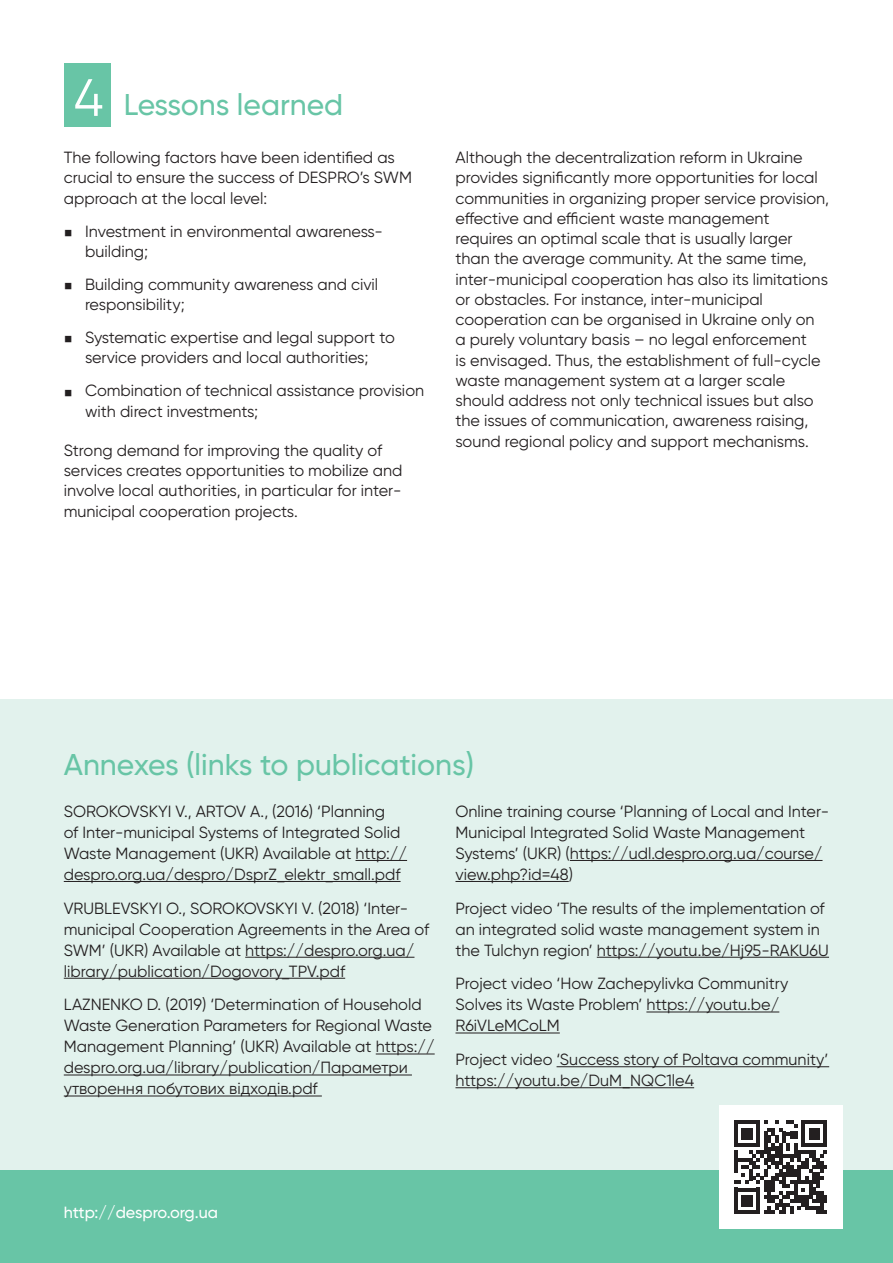
<style>
.page{position:relative;width:893px;height:1263px;background:#fff}
.page>*{position:absolute;margin:0;border:0;box-sizing:border-box;transform-origin:0 0}
.t1{font:52.5px "Gilroy";color:#fff}
.t2{font:500 30px "Gilroy";color:#68c5a6}
.t3{font:16.2px/20.2px "Gilroy";color:#231f20}
.t4{font:500 16.2px "Gilroy";color:#fff}
</style>
<div class="page">
<div style="left:0;top:699px;width:893px;height:500px;background:#e2f2ed"></div>
<div style="left:0;top:1170px;width:893px;height:93px;background:#68c5a6"></div>
<div style="left:719px;top:1105px;width:123px;height:124px;background:#fff"></div>
<svg style="left:734px;top:1120px;width:93px;height:94px"></svg>
<hr style="left:355px;top:860px;width:52px;height:1px;background:#231f20">
<hr style="left:64px;top:881px;width:337px;height:1px;background:#231f20">
<hr style="left:245px;top:957px;width:169px;height:1px;background:#231f20">
<hr style="left:64px;top:978px;width:281px;height:1px;background:#231f20">
<hr style="left:376px;top:1053px;width:59px;height:1px;background:#231f20">
<hr style="left:64px;top:1074px;width:348px;height:1px;background:#231f20">
<hr style="left:64px;top:1095px;width:258px;height:1px;background:#231f20">
<hr style="left:570px;top:860px;width:252px;height:1px;background:#231f20">
<hr style="left:455px;top:881px;width:114px;height:1px;background:#231f20">
<hr style="left:597px;top:957px;width:232px;height:1px;background:#231f20">
<hr style="left:646px;top:1011px;width:133px;height:1px;background:#231f20">
<hr style="left:455px;top:1032px;width:105px;height:1px;background:#231f20">
<hr style="left:557px;top:1066px;width:272px;height:1px;background:#231f20">
<hr style="left:455px;top:1087px;width:239px;height:1px;background:#231f20">
<div style="left:64px;top:64px;width:47px;height:63px;background:#68c5a6"></div>
<p class="t1" style="left:74px;top:65px;width:31px">4</p>
<p class="t2" style="left:124px;top:86px;width:221px">Lessons learned</p>
<p class="t3" style="left:64px;top:147px;width:350px">The following factors have been identified as crucial to ensure the success of DESPRO’s SWM approach at the local level:</p>
<p class="t3" style="left:85px;top:221px;width:299px">Investment in environmental awareness&shy;building;</p>
<p class="t3" style="left:85px;top:274px;width:295px">Building community awareness and civil responsibility;</p>
<p class="t3" style="left:85px;top:327px;width:311px">Systematic expertise and legal support to service providers and local authorities;</p>
<p class="t3" style="left:85px;top:380px;width:341px">Combination of technical assistance provision with direct investments;</p>
<p class="t3" style="left:64px;top:440px;width:340px">Strong demand for improving the quality of services creates opportunities to mobilize and involve local authorities, in particular for inter&shy;municipal cooperation projects.</p>
<p class="t3" style="left:455px;top:147px;width:375px">Although the decentralization reform in Ukraine provides significantly more opportunities for local communities in organizing proper service provision, effective and efficient waste management requires an optimal scale that is usually larger than the average community. At the same time, inter-municipal cooperation has also its limitations or obstacles. For instance, inter-municipal cooperation can be organised in Ukraine only on<br>a purely voluntary basis – no legal enforcement<br>is envisaged. Thus, the establishment of full-cycle waste management system at a larger scale should address not only technical issues but also the issues of communication, awareness raising, sound regional policy and support mechanisms.</p>
<p class="t2" style="left:64px;top:746px;width:412px">Annexes (links to publications)</p>
<p class="t3" style="left:64px;top:800px;width:345px;line-height:21px">SOROKOVSKYI V., ARTOV A., (2016) ‘Planning<br>of Inter-municipal Systems of Integrated Solid Waste Management (UKR) Available at http:// despro.org.ua/despro/DsprZ_elektr_small.pdf</p>
<p class="t3" style="left:64px;top:897px;width:367px;line-height:21px">VRUBLEVSKYI O., SOROKOVSKYI V. (2018) ‘Inter&shy;municipal Cooperation Agreements in the Area of SWM’ (UKR) Available at https://despro.org.ua/ library/publication/Dogovory_TPV.pdf</p>
<p class="t3" style="left:64px;top:994px;width:372px;line-height:21px">LAZNENKO D. (2019) ‘Determination of Household Waste Generation Parameters for Regional Waste Management Planning’ (UKR) Available at https:// despro.org.ua/library/publication/Параметри утворення побутових відходів.pdf</p>
<p class="t3" style="left:455px;top:800px;width:375px;line-height:21px">Online training course ‘Planning of Local and Inter-Municipal Integrated Solid Waste Management Systems’ (UKR) (https://udl.despro.org.ua/course/ view.php?id=48)</p>
<p class="t3" style="left:455px;top:897px;width:375px;line-height:21px">Project video ‘The results of the implementation of an integrated solid waste management system in the Tulchyn region’ https://youtu.be/Hj95-RAKU6U</p>
<p class="t3" style="left:455px;top:973px;width:334px;line-height:21px">Project video ‘How Zachepylivka Communitry<br>Solves its Waste Problem’ https://youtu.be/<br>R6iVLeMCoLM</p>
<p class="t3" style="left:455px;top:1049px;width:374px;line-height:21px">Project video ‘Success story of Poltava community’ https://youtu.be/DuM_NQC1le4</p>
<p class="t4" style="left:64px;top:1203px;width:156px">http://despro.org.ua</p>
</div>
